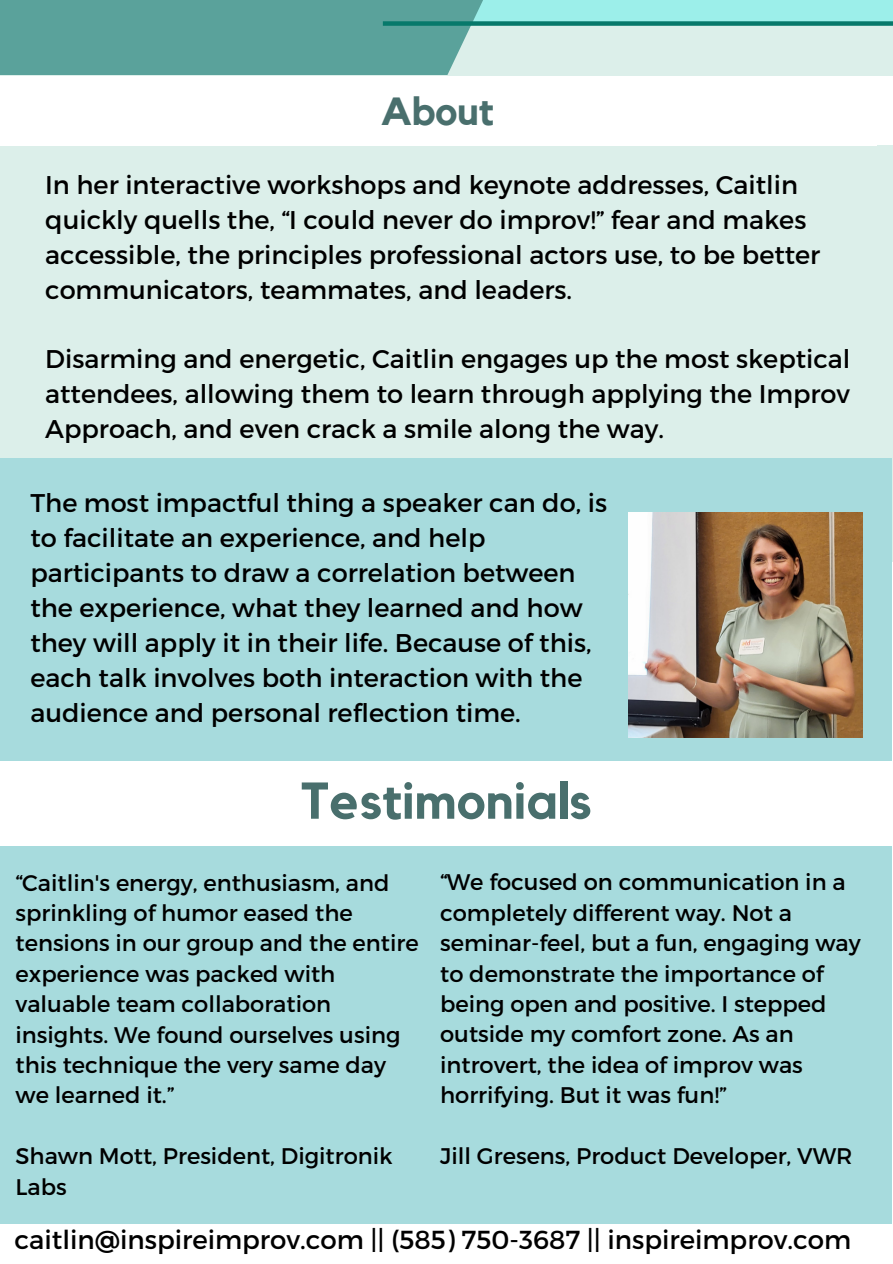
<style>
.page{position:relative;width:893px;height:1264px;background:#fff}
.page>*{position:absolute;margin:0;border:0;box-sizing:border-box;transform-origin:0 0}
.t1{font:700 51.15px "Kollektif";color:#496f6d}
.t2{font:700 39.15px "Kollektif";color:#496f6d}
.t3{font:25.95px "Montserrat";color:#000}
.t4{font:25.65px/34.8px "Montserrat";color:#000}
.t5{font:22.65px/30.3px "Montserrat";color:#000}
</style>
<div class="page">
<div style="left:0;top:21px;width:892px;height:541px;background:#dcefea"></div>
<div style="left:356px;top:0;width:536px;height:21px;background:#9cefea"></div>
<div style="left:0;top:458px;width:891px;height:765px;background:#a7dbdd"></div>
<div style="left:0;top:0;width:514px;height:75px;background:#5aa29b"></div>
<div style="left:383px;top:21px;width:509px;height:5px;background:#07796b"></div>
<div style="left:0;top:76px;width:892px;height:69px;background:#fff"></div>
<div style="left:0;top:761px;width:892px;height:84px;background:#fff"></div>
<img style="left:628px;top:512px;width:234px;height:225px">
<h3 class="t2" style="left:380px;top:93px;width:115px">About</h3>
<p class="t4" style="left:45px;top:166px;width:776px">In her interactive workshops and keynote addresses, Caitlin quickly quells the, “I could never do improv!” fear and makes accessible, the principles professional actors use, to be better communicators, teammates, and leaders.</p>
<h4 class="t4" style="left:45px;top:340px;width:806px;text-align:justify">Disarming and energetic, Caitlin engages up the most skeptical attendees, allowing them to learn through applying the Improv Approach, and even crack a smile along the way.</h4>
<h4 class="t4" style="left:30px;top:484px;width:578px">The most impactful thing a speaker can do, is to facilitate an experience, and help participants to draw a correlation between the experience, what they learned and how they will apply it in their life. Because of this, each talk involves both interaction with the audience and personal reflection time.</h4>
<h2 class="t1" style="left:300px;top:777px;width:293px">Testimonials</h2>
<h1 class="t5" style="left:16px;top:866px;width:404px">“Caitlin's energy, enthusiasm, and sprinkling of humor eased the tensions in our group and the entire experience was packed with valuable team collaboration insights. We found ourselves using this technique the very same day we learned it.”</h1>
<h4 class="t5" style="left:16px;top:1139px;width:378px">Shawn Mott, President, Digitronik<br>Labs</h4>
<h4 class="t5" style="left:440px;top:866px;width:422px">“We focused on communication in a completely different way. Not a seminar-feel, but a fun, engaging way to demonstrate the importance of being open and positive. I stepped outside my comfort zone. As an introvert, the idea of improv was horrifying. But it was fun!”</h4>
<h3 class="t5" style="left:440px;top:1139px;width:414px">Jill Gresens, Product Developer, VWR</h3>
<h3 class="t3" style="left:15px;top:1222px;width:838px">caitlin@inspireimprov.com || (585) 750-3687 || inspireimprov.com</h3>
</div>
